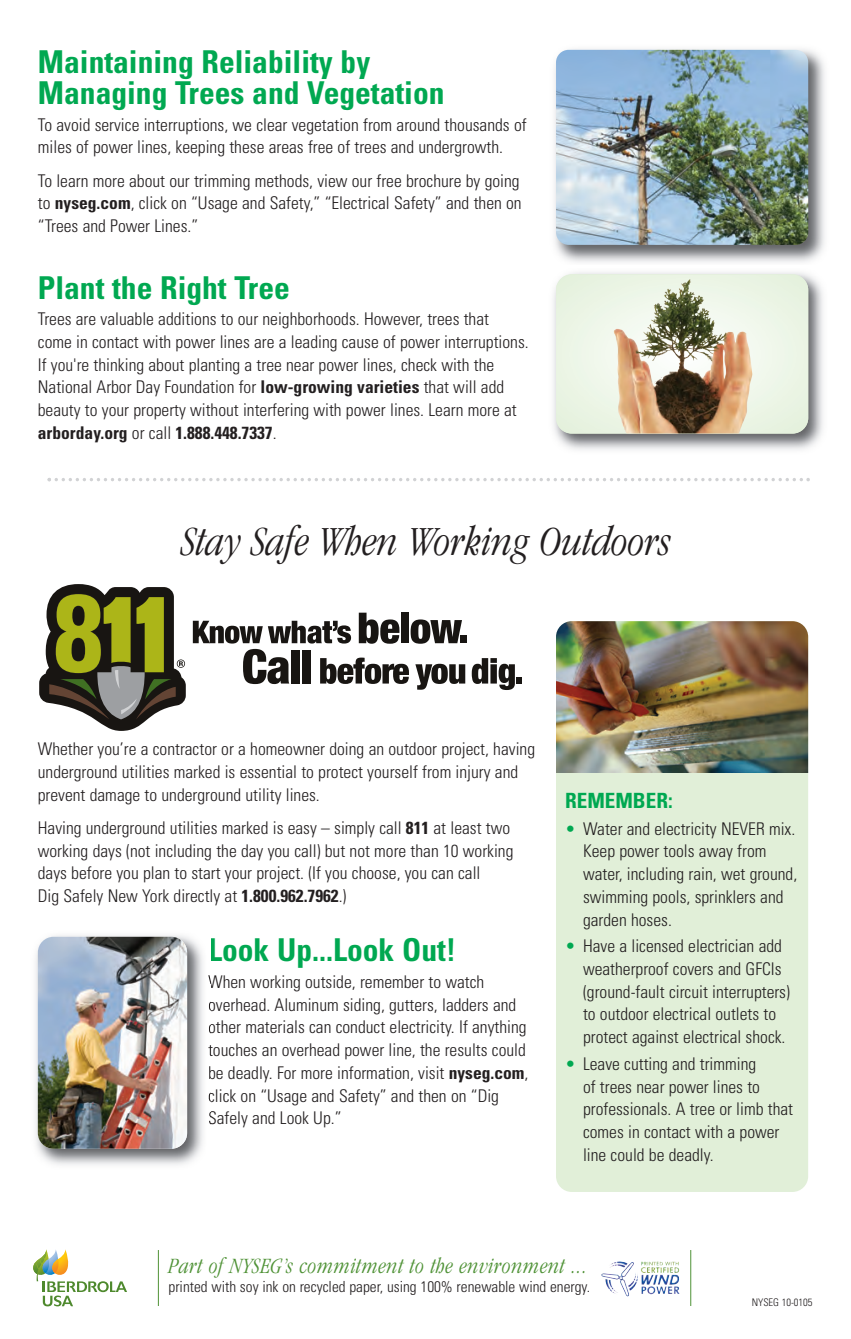
<style>
.page{position:relative;width:851px;height:1339px;background:#fff}
.page>*{position:absolute;margin:0;border:0;box-sizing:border-box;transform-origin:0 0}
.t1{font:italic 300 condensed 42.88px "Garamond";color:#231f20}
.t2{font:700 condensed 31.5px/31.5px "Univers";color:#00a851}
.t3{font:italic 300 condensed 22.57px "Garamond";letter-spacing:.02em;color:#4f9236}
.t4{font:700 condensed 21px "Univers";color:#00a851}
.t5{font:300 condensed 17.5px/22.8px "Univers";color:#231f20}
.t6{font:300 condensed 15.4px "Univers";color:#231f20}
.t7{font:300 condensed 10.5px "Univers";color:#231f20}
.s1{font-weight:700}
.s2{color:#00a851}
</style>
<div class="page">
<img style="left:553px;top:49px;width:272px;height:401px">
<div style="left:556px;top:621px;width:251px;height:571px;background:#e1efd8;border-radius:16px"></div>
<img style="left:556px;top:621px;width:251px;height:151px">
<img style="left:601px;top:1261px;width:77px;height:35px">
<hr style="left:158px;top:1250px;width:1px;height:56px;background:#4f9236">
<hr style="left:690px;top:1250px;width:1px;height:56px;background:#4f9236">
<svg style="left:33px;top:1249px;width:94px;height:57px"></svg>
<svg style="left:39px;top:584px;width:147px;height:147px"></svg>
<img style="left:553px;top:266px;width:272px;height:1px">
<img style="left:556px;top:50px;width:252px;height:195px;border-radius:13px">
<svg style="left:48px;top:478px;width:761px;height:3px"></svg>
<img style="left:556px;top:275px;width:252px;height:158px">
<img style="left:687px;top:285px;width:54px;height:57px">
<svg style="left:471px;top:658px;width:50px;height:32px"></svg>
<svg style="left:193px;top:613px;width:272px;height:77px"></svg>
<div style="left:460px;top:636px;width:6px;height:7px;background:#181512"></div>
<img style="left:35px;top:935px;width:174px;height:230px">
<svg style="left:208px;top:975px;width:2px;height:9px"></svg>
<svg style="left:208px;top:1044px;width:2px;height:12px"></svg>
<svg style="left:209px;top:1066px;width:1px;height:13px"></svg>
<img style="left:38px;top:937px;width:149px;height:212px;border-radius:16px">
<h2 class="t2" style="left:38px;top:48px;width:408px">Maintaining Reliability by<br>Managing Trees and Vegetation</h2>
<p class="t5" style="left:38px;top:115px;width:490px">To avoid service interruptions, we clear vegetation from around thousands of miles of power lines, keeping these areas free of trees and undergrowth.</p>
<p class="t5" style="left:38px;top:171px;width:485px;text-align:justify">To learn more about our trimming methods, view our free brochure by going to <span class="s1">nyseg.com</span>, click on “Usage and Safety,” “Electrical Safety” and then on “Trees and Power Lines.”</p>
<h2 class="t2" style="left:38px;top:274px;width:253px">Plant the Right Tree</h2>
<p class="t5" style="left:38px;top:309px;width:492px">Trees are valuable additions to our neighborhoods. However, trees that<br>come in contact with power lines are a leading cause of power interruptions.<br>If you're thinking about planting a tree near power lines, check with the National Arbor Day Foundation for <span class="s1">low-growing varieties</span> that will add beauty to your property without interfering with power lines. Learn more at <span class="s1">arborday.org</span> or call <span class="s1">1.888.448.7337</span>.</p>
<h1 class="t1" style="left:182px;top:525px;width:490px">Stay Safe When Working Outdoors</h1>
<p class="t5" style="left:38px;top:739px;width:498px">Whether you’re a contractor or a homeowner doing an outdoor project, having underground utilities marked is essential to protect yourself from injury and prevent damage to underground utility lines.</p>
<p class="t5" style="left:38px;top:818px;width:477px">Having underground utilities marked is easy – simply call <span class="s1">811</span> at least two working days (not including the day you call) but not more than 10 working days before you plan to start your project. (If you choose, you can call<br>Dig Safely New York directly at <span class="s1">1.800.962.7962</span>.)</p>
<h2 class="t2" style="left:208px;top:937px;width:250px">Look Up...Look Out!</h2>
<p class="t5" style="left:208px;top:972px;width:322px">When working outside, remember to watch overhead. Aluminum siding, gutters, ladders and other materials can conduct electricity. If anything touches an overhead power line, the results could be deadly. For more information, visit <span class="s1">nyseg.com</span>, click on “Usage and Safety” and then on “Dig Safely and Look Up.”</p>
<p class="t4" style="left:565px;top:793px;width:109px">REMEMBER:</p>
<p class="t5" style="left:583px;top:819px;width:216px;text-indent:-18px"><span class="s2">•</span> Water and electricity NEVER mix.<br>Keep power tools away from water, including rain, wet ground, swimming pools, sprinklers and garden hoses.</p>
<p class="t5" style="left:583px;top:936px;width:208px;text-indent:-18px"><span class="s2">•</span> Have a licensed electrician add weatherproof covers and GFCIs (ground-fault circuit interrupters) to outdoor electrical outlets to protect against electrical shock.</p>
<p class="t5" style="left:583px;top:1054px;width:211px;text-indent:-18px"><span class="s2">•</span> Leave cutting and trimming<br>of trees near power lines to professionals. A tree or limb that comes in contact with a power line could be deadly.</p>
<p class="t3" style="left:168px;top:1257px;width:420px">Part of NYSEG’s commitment to the environment ...</p>
<p class="t6" style="left:168px;top:1281px;width:423px">printed with soy ink on recycled paper, using 100% renewable wind energy.</p>
<p class="t7" style="left:751px;top:1298px;width:62px">NYSEG 10-0105</p>
</div>
